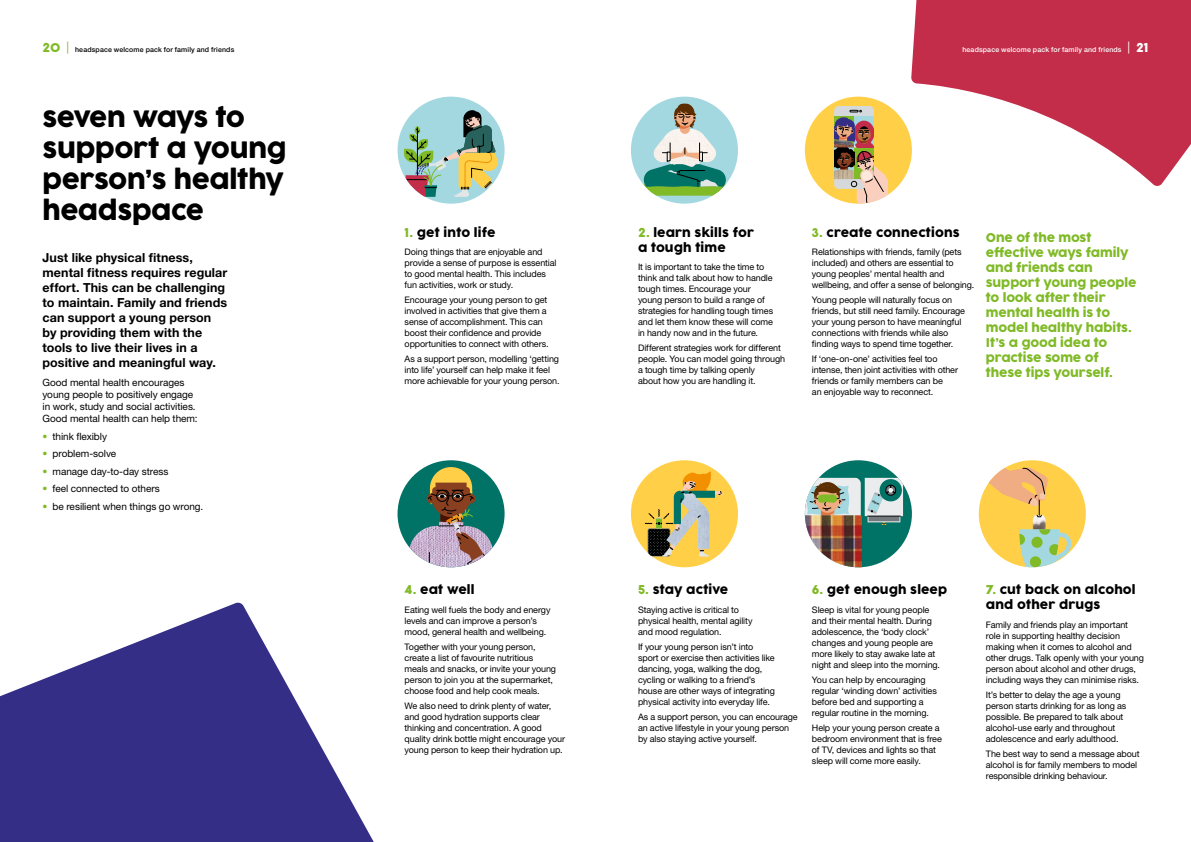
<style>
.page{position:relative;width:1191px;height:842px;background:#fff}
.page>*{position:absolute;margin:0;border:0;box-sizing:border-box;transform-origin:0 0}
.t1{font:26px/31px "Cocogoose Pro";letter-spacing:-.02em;color:#000}
.t2{font:700 12.5px/15px "Helvetica Neue LT Std";letter-spacing:.005em;color:#000}
.t3{font:12px/15px "Cocogoose Pro";letter-spacing:-.01em;color:#80ba27}
.t4{font:12px/15px "Cocogoose Pro";letter-spacing:.01em;color:#000}
.t5{font:10px/12px "Helvetica Neue LT Std";letter-spacing:-.005em;color:#000}
.t6{font:9px/11px "Helvetica Neue LT Std";letter-spacing:-.01em;color:#000}
.t7{font:500 7px "Helvetica Neue LT Std";letter-spacing:.02em;color:#000}
.t8{font:500 7px "Helvetica Neue LT Std";letter-spacing:.02em;color:#fff}
.t9{font:2.4px "Cocogoose Pro";color:#13110c}
.s1{font-family:"Cocogoose Pro";font-weight:400;font-size:12px;color:#80ba27}
.s2{font-weight:400;font-size:12px;color:#80ba27}
.s3{color:#80ba27}
.s4{font-weight:400;font-size:12px}
.s5{font-family:"Cocogoose Pro";font-weight:400;font-size:12px}
</style>
<div class="page">
<div style="left:397px;top:460px;width:107px;height:107px;background:#007266;border-radius:50%"></div>
<img style="left:410px;top:528px;width:16px;height:33px">
<img style="left:426px;top:467px;width:66px;height:100px">
<svg style="left:911px;top:0;width:280px;height:186px;fill:#c32d4a"></svg>
<div style="left:397px;top:97px;width:107px;height:107px;background:#a4d8e0;border-radius:50%"></div>
<svg style="left:404px;top:110px;width:94px;height:87px"></svg>
<div style="left:631px;top:460px;width:107px;height:107px;background:#ffd047;border-radius:50%"></div>
<svg style="left:645px;top:471px;width:79px;height:86px"></svg>
<div style="left:805px;top:97px;width:107px;height:107px;background:#ffd047;border-radius:50%"></div>
<img style="left:834px;top:106px;width:54px;height:98px">
<div style="left:978px;top:460px;width:107px;height:107px;background:#ffd047;border-radius:50%"></div>
<img style="left:1032px;top:517px;width:13px;height:12px">
<svg style="left:1019px;top:529px;width:52px;height:38px"></svg>
<svg style="left:984px;top:460px;width:63px;height:57px"></svg>
<div style="left:631px;top:97px;width:107px;height:107px;background:#a4d8e0;border-radius:50%"></div>
<img style="left:660px;top:130px;width:39px;height:13px">
<svg style="left:674px;top:103px;width:22px;height:31px"></svg>
<svg style="left:640px;top:143px;width:89px;height:54px"></svg>
<div style="left:805px;top:460px;width:107px;height:107px;background:#007266;border-radius:50%"></div>
<img style="left:805px;top:478px;width:98px;height:89px">
<svg style="left:0;top:602px;width:374px;height:240px;fill:#352e87"></svg>
<p class="t7" style="left:43px;top:45px;width:193px"><span class="s1">20</span> <span class="s2">|</span> headspace welcome pack for family and friends</p>
<h1 class="t1" style="left:43px;top:103px;width:245px">seven ways to support a young person’s healthy headspace</h1>
<h2 class="t2" style="left:43px;top:250px;width:186px">Just like physical fitness, mental fitness requires regular effort. This can be challenging to maintain. Family and friends can support a young person by providing them with the tools to live their lives in a positive and meaningful way.</h2>
<p class="t5" style="left:43px;top:377px;width:157px">Good mental health encourages young people to positively engage in work, study and social activities.<br>Good mental health can help them:</p>
<p class="t5" style="left:43px;top:430px;width:66px"><span class="s3">•</span> think flexibly</p>
<p class="t5" style="left:43px;top:448px;width:75px"><span class="s3">•</span> problem-solve</p>
<p class="t5" style="left:43px;top:465px;width:127px"><span class="s3">•</span> manage day-to-day stress</p>
<p class="t5" style="left:43px;top:483px;width:119px"><span class="s3">•</span> feel connected to others</p>
<p class="t5" style="left:43px;top:500px;width:162px"><span class="s3">•</span> be resilient when things go wrong.</p>
<h3 class="t4" style="left:404px;top:225px;width:93px"><span class="s3">1.</span> get into life</h3>
<p class="t6" style="left:404px;top:247px;width:153px">Doing things that are enjoyable and provide a sense of purpose is essential to good mental health. This includes fun activities, work or study.</p>
<p class="t6" style="left:404px;top:295px;width:145px">Encourage your young person to get involved in activities that give them a sense of accomplishment. This can boost their confidence and provide opportunities to connect with others.</p>
<p class="t6" style="left:404px;top:354px;width:156px">As a support person, modelling ‘getting into life’ yourself can help make it feel more achievable for your young person.</p>
<h3 class="t4" style="left:404px;top:583px;width:72px"><span class="s3">4.</span> eat well</h3>
<p class="t6" style="left:404px;top:604px;width:147px">Eating well fuels the body and energy levels and can improve a person’s mood, general health and wellbeing.</p>
<p class="t6" style="left:404px;top:641px;width:153px">Together with your young person, create a list of favourite nutritious meals and snacks, or invite your young person to join you at the supermarket, choose food and help cook meals.</p>
<p class="t6" style="left:404px;top:700px;width:162px">We also need to drink plenty of water, and good hydration supports clear thinking and concentration. A good quality drink bottle might encourage your young person to keep their hydration up.</p>
<p class="t8" style="left:962px;top:45px;width:187px">headspace welcome pack for family and friends <span class="s4">|</span> <span class="s5">21</span></p>
<h3 class="t4" style="left:638px;top:225px;width:117px"><span class="s3">2.</span> learn skills for a tough time</h3>
<p class="t6" style="left:638px;top:262px;width:137px">It is important to take the time to think and talk about how to handle tough times. Encourage your young person to build a range of strategies for handling tough times and let them know these will come in handy now and in the future.</p>
<p class="t6" style="left:638px;top:343px;width:148px">Different strategies work for different people. You can model going through a tough time by talking openly<br>about how you are handling it.</p>
<h3 class="t4" style="left:812px;top:225px;width:149px"><span class="s3">3.</span> create connections</h3>
<p class="t6" style="left:812px;top:247px;width:164px">Relationships with friends, family (pets included) and others are essential to young peoples’ mental health and wellbeing, and offer a sense of belonging.</p>
<p class="t6" style="left:812px;top:295px;width:155px">Young people will naturally focus on friends, but still need family. Encourage your young person to have meaningful connections with friends while also finding ways to spend time together.</p>
<p class="t6" style="left:812px;top:354px;width:148px">If ‘one-on-one’ activities feel too intense, then joint activities with other friends or family members can be<br>an enjoyable way to reconnect.</p>
<h3 class="t3" style="left:986px;top:230px;width:152px">One of the most effective ways family and friends can support young people to look after their mental health is to model healthy habits.<br>It’s a good idea to practise some of these tips yourself.</h3>
<p class="t9" style="left:873px;top:499px;width:9px;rotate:23deg">10pm</p>
<h3 class="t4" style="left:638px;top:583px;width:92px"><span class="s3">5.</span> stay active</h3>
<p class="t6" style="left:638px;top:604px;width:116px">Staying active is critical to physical health, mental agility and mood regulation.</p>
<p class="t6" style="left:638px;top:641px;width:138px">If your young person isn’t into sport or exercise then activities like dancing, yoga, walking the dog, cycling or walking to a friend’s house are other ways of integrating physical activity into everyday life.</p>
<p class="t6" style="left:638px;top:711px;width:161px">As a support person, you can encourage an active lifestyle in your young person by also staying active yourself.</p>
<h3 class="t4" style="left:812px;top:583px;width:137px"><span class="s3">6.</span> get enough sleep</h3>
<p class="t6" style="left:812px;top:604px;width:130px">Sleep is vital for young people and their mental health. During adolescence, the ‘body clock’ changes and young people are more likely to stay awake late at night and sleep into the morning.</p>
<p class="t6" style="left:812px;top:674px;width:126px">You can help by encouraging regular ‘winding down’ activities before bed and supporting a regular routine in the morning.</p>
<p class="t6" style="left:812px;top:722px;width:131px">Help your young person create a bedroom environment that is free of TV, devices and lights so that sleep will come more easily.</p>
<h3 class="t4" style="left:986px;top:583px;width:151px"><span class="s3">7.</span> cut back on alcohol and other drugs</h3>
<p class="t6" style="left:986px;top:619px;width:160px">Family and friends play an important role in supporting healthy decision making when it comes to alcohol and other drugs. Talk openly with your young person about alcohol and other drugs, including ways they can minimise risks.</p>
<p class="t6" style="left:986px;top:689px;width:142px">It’s better to delay the age a young person starts drinking for as long as possible. Be prepared to talk about alcohol-use early and throughout adolescence and early adulthood.</p>
<p class="t6" style="left:986px;top:748px;width:155px">The best way to send a message about alcohol is for family members to model responsible drinking behaviour.</p>
</div>
